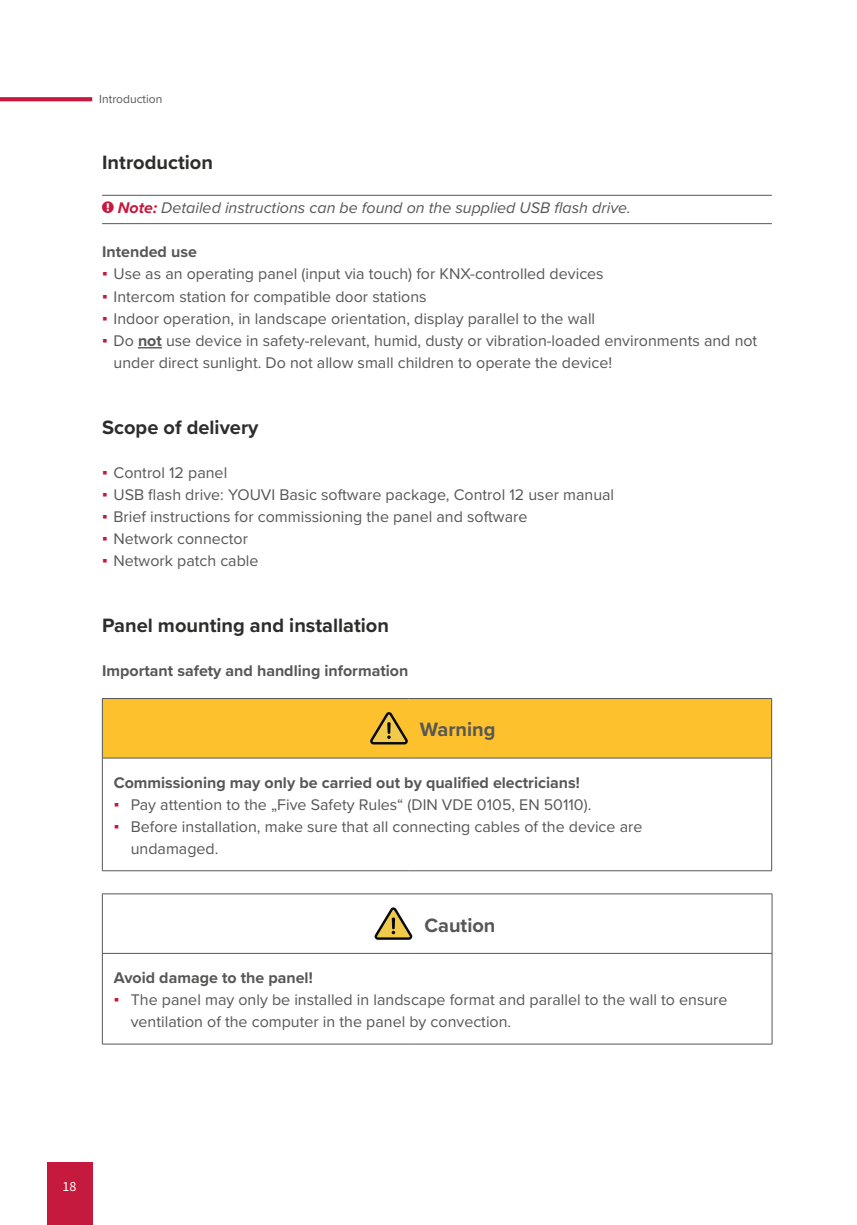
<style>
.page{position:relative;width:857px;height:1225px;background:#fff}
.page>*{position:absolute;margin:0;border:0;box-sizing:border-box;transform-origin:0 0}
.Überschrift_Ebene_1__95__Schwarz{font:700 20px "Proxima Nova";color:#2e2d2c}
.Achtung_Warnung{font:700 20px "Proxima Nova";color:#575756}
.t1{font:16px/22px "Proxima Nova";color:#575756}
.Überschrift_Ebene_2__80___Schwarz__Waru_{font:700 16px "Proxima Nova";color:#575756}
.Note{font:italic 16px "Proxima Nova";color:#575756}
.Überschrift_Ebene_2___80___Schwarz{font:700 16px "Proxima Nova";color:#575756}
.t2{font:14px "Source Sans Pro";color:#fff}
.t3{font:12px "Proxima Nova";color:#575756}
.s1{font-weight:700;color:#c6193e}
.s2{font-family:"Verdana";color:#c6193e}
.s3{font-weight:700}
</style>
<div class="page">
<svg style="left:0;top:97px;width:92px;height:4px"></svg>
<div style="left:47px;top:1162px;width:45px;height:63px;background:#c6193e"></div>
<hr style="left:102px;top:195px;width:669px;height:1px;background:#575757">
<hr style="left:102px;top:223px;width:669px;height:1px;background:#575757">
<svg style="left:138px;top:347px;width:24px;height:1px"></svg>
<hr style="left:102px;top:758px;width:1px;height:112px;background:#575756">
<hr style="left:770px;top:758px;width:1px;height:112px;background:#575756">
<hr style="left:102px;top:870px;width:306px;height:1px;background:#575756">
<hr style="left:408px;top:870px;width:363px;height:1px;background:#575756">
<div style="left:102px;top:698px;width:669px;height:60px;background:#fcc12c"></div>
<svg style="left:103px;top:894px;width:668px;height:59px"></svg>
<hr style="left:102px;top:953px;width:1px;height:91px;background:#575756">
<hr style="left:771px;top:953px;width:1px;height:91px;background:#575756">
<hr style="left:102px;top:1043px;width:311px;height:1px;background:#575756">
<hr style="left:413px;top:1043px;width:358px;height:1px;background:#575756">
<hr style="left:102px;top:893px;width:311px;height:1px;background:#575756">
<hr style="left:102px;top:894px;width:1px;height:59px;background:#575756">
<hr style="left:413px;top:893px;width:358px;height:1px;background:#575756">
<hr style="left:771px;top:894px;width:1px;height:59px;background:#575756">
<hr style="left:102px;top:953px;width:311px;height:1px;background:#575756">
<hr style="left:413px;top:953px;width:358px;height:1px;background:#575756">
<svg style="left:374px;top:907px;width:38px;height:32px"></svg>
<p class="t3" style="left:99px;top:90px;width:64px">Introduction</p>
<p class="Überschrift_Ebene_1__95__Schwarz" style="left:102px;top:148px;width:112px">Introduction</p>
<p class="Note" style="left:118px;top:196px;width:514px"><span class="s1">Note:</span> Detailed instructions can be found on the supplied USB flash drive.</p>
<p class="Überschrift_Ebene_2___80___Schwarz" style="left:102px;top:240px;width:96px">Intended use</p>
<p class="t1" style="left:102px;top:262px;width:503px"><span class="s2">▪</span> Use as an operating panel (input via touch) for KNX-controlled devices</p>
<p class="t1" style="left:102px;top:284px;width:326px"><span class="s2">▪</span> Intercom station for compatible door stations</p>
<p class="t1" style="left:102px;top:306px;width:494px"><span class="s2">▪</span> Indoor operation, in landscape orientation, display parallel to the wall</p>
<p class="t1" style="left:113px;top:328px;width:645px;text-indent:-11px"><span class="s2">▪</span> Do <span class="s3">not</span> use device in safety-relevant, humid, dusty or vibration-loaded environments and not under direct sunlight. Do not allow small children to operate the device!</p>
<p class="Überschrift_Ebene_1__95__Schwarz" style="left:102px;top:412px;width:158px">Scope of delivery</p>
<p class="t1" style="left:102px;top:460px;width:126px"><span class="s2">▪</span> Control 12 panel</p>
<p class="t1" style="left:102px;top:482px;width:513px"><span class="s2">▪</span> USB flash drive: YOUVI Basic software package, Control 12 user manual</p>
<p class="t1" style="left:102px;top:504px;width:426px"><span class="s2">▪</span> Brief instructions for commissioning the panel and software</p>
<p class="t1" style="left:102px;top:526px;width:147px"><span class="s2">▪</span> Network connector</p>
<p class="t1" style="left:102px;top:548px;width:158px"><span class="s2">▪</span> Network patch cable</p>
<p class="Überschrift_Ebene_1__95__Schwarz" style="left:102px;top:610px;width:288px">Panel mounting and installation</p>
<p class="Überschrift_Ebene_2___80___Schwarz" style="left:102px;top:658px;width:307px">Important safety and handling information</p>
<p class="Achtung_Warnung" style="left:420px;top:714px;width:77px">Warning</p>
<p class="Überschrift_Ebene_2__80___Schwarz__Waru_" style="left:114px;top:770px;width:467px">Commissioning may only be carried out by qualified electricians!</p>
<p class="t1" style="left:114px;top:792px;width:479px"><span class="s2">▪</span> Pay attention to the „Five Safety Rules“ (DIN VDE 0105, EN 50110).</p>
<p class="t1" style="left:131px;top:814px;width:513px;text-indent:-17px"><span class="s2">▪</span> Before installation, make sure that all connecting cables of the device are undamaged.</p>
<p class="Achtung_Warnung" style="left:424px;top:910px;width:73px">Caution</p>
<p class="Überschrift_Ebene_2__80___Schwarz__Waru_" style="left:114px;top:965px;width:200px">Avoid damage to the panel!</p>
<p class="t1" style="left:131px;top:988px;width:598px;text-indent:-17px"><span class="s2">▪</span> The panel may only be installed in landscape format and parallel to the wall to ensure ventilation of the computer in the panel by convection.</p>
<p class="t2" style="left:62px;top:1177px;width:15px">18</p>
</div>
